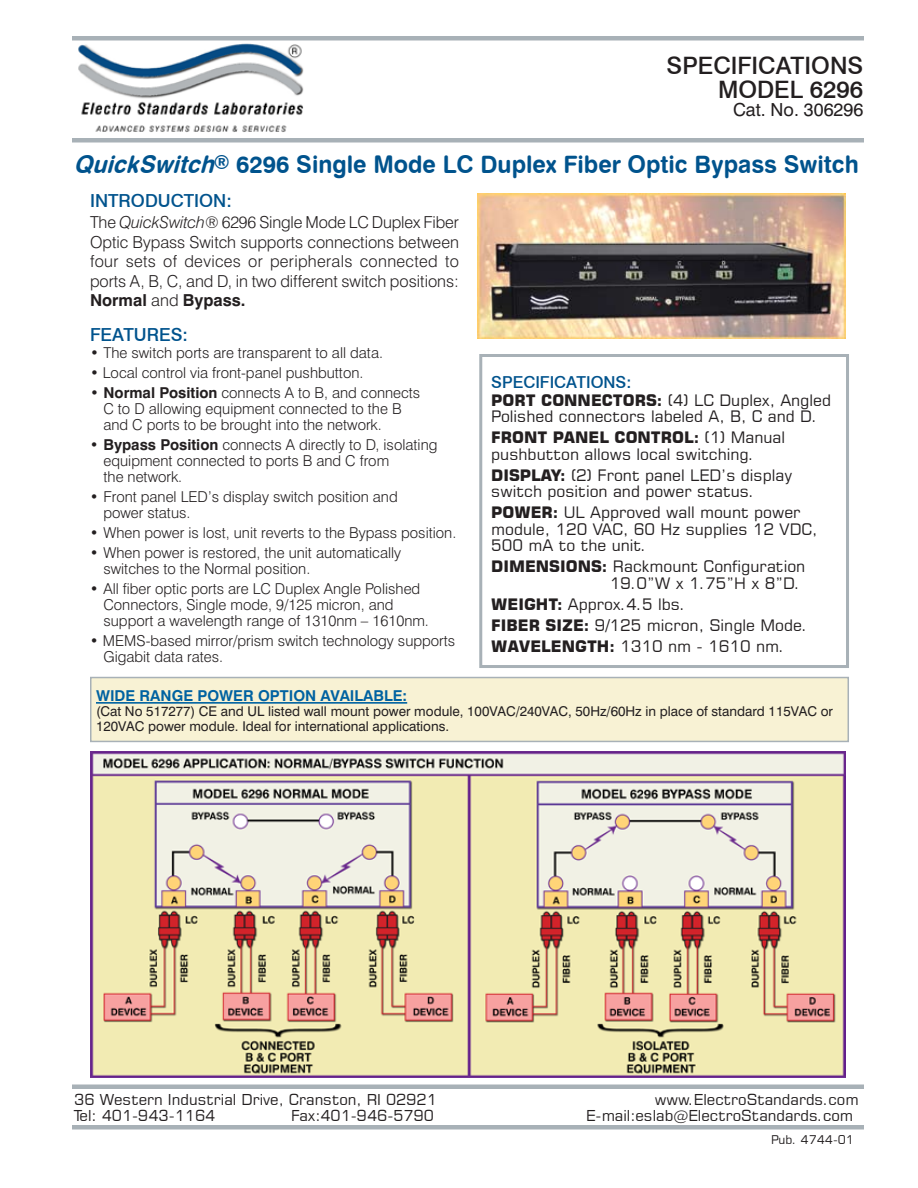
<style>
.page{position:relative;width:918px;height:1188px;background:#fff}
.page>*{position:absolute;margin:0;border:0;box-sizing:border-box;transform-origin:0 0}
.t1{font:24px "Swiss 721 BT Bold Rounded";color:#00538d}
.t2{font:500 24px/24px "Swiss 721 BT";color:#231f20;text-align:right}
.t3{font:500 18px "Swiss 721 BT";color:#00538d}
.t4{font:18px "Swiss 721 BT";color:#231f20}
.t5{font:300 16.5px/19.5px "Swiss 721 BT";color:#231f20;text-align:justify}
.t6{font:500 16.5px "Swiss 721 BT";color:#00538d}
.t7{font:15.75px/16.5px "Square 721 BT";color:#231f20}
.t8{font:300 15px/15.8px "Swiss 721 BT";color:#231f20}
.t9{font:15px "Square 721 BT";color:#231f20}
.t10{font:700 15px "Swiss 721 BT";color:#0062a1}
.t11{font:13.5px/15px "Swiss 721 BT";color:#231f20}
.t12{font:12px "Square 721 BT";color:#231f20}
.s1{font-style:italic}
.s2{font-weight:700}
</style>
<div class="page">
<div style="left:479px;top:354px;width:370px;height:314px;border:3px solid #a8b1b7"></div>
<div style="left:91px;top:678px;width:757px;height:63px;background:#f8f2d4"></div>
<hr style="left:96px;top:702px;width:311px;height:2px;background:#0062a1">
<div style="left:90px;top:677px;width:759px;height:65px;border:2px solid #a8b1b7"></div>
<img style="left:477px;top:194px;width:369px;height:145px">
<img style="left:90px;top:751px;width:756px;height:327px">
<img style="left:78px;top:43px;width:226px;height:90px">
<hr style="left:72px;top:36px;width:792px;height:4px;background:#a8b1b7">
<hr style="left:72px;top:138px;width:792px;height:4px;background:#a8b1b7">
<div style="left:72px;top:1125px;width:792px;height:5px;background:#a8b1b7"></div>
<div style="left:72px;top:1084px;width:792px;height:5px;background:#a8b1b7"></div>
<h1 class="t2" style="left:667px;top:53px;width:198px">SPECIFICATIONS<br>MODEL 6296</h1>
<p class="t4" style="left:733px;top:99px;width:132px">Cat. No. 306296</p>
<h1 class="t1" style="left:74px;top:150px;width:787px"><span class="s1">QuickSwitch</span><sup>®</sup> 6296 Single Mode LC Duplex Fiber Optic Bypass Switch</h1>
<p class="t3" style="left:90px;top:190px;width:143px">INTRODUCTION:</p>
<p class="t5" style="left:90px;top:212px;width:371px">The <span class="s1">QuickSwitch</span>® 6296 Single Mode LC Duplex Fiber Optic Bypass Switch supports connections between four sets of devices or peripherals connected to ports A, B, C, and D, in two different switch positions:<br><span class="s2">Normal</span> and <span class="s2">Bypass.</span></p>
<p class="t3" style="left:90px;top:323px;width:99px">FEATURES:</p>
<p class="t8" style="left:90px;top:345px;width:295px">• The switch ports are transparent to all data.</p>
<p class="t8" style="left:90px;top:365px;width:275px">• Local control via front-panel pushbutton.</p>
<p class="t8" style="left:103px;top:385px;width:318px;text-indent:-13px">• <span class="s2">Normal Position</span> connects A to B, and connects<br>C to D allowing equipment connected to the B and C ports to be brought into the network.</p>
<p class="t8" style="left:103px;top:437px;width:335px;text-indent:-14px">• <span class="s2">Bypass Position</span> connects A directly to D, isolating equipment connected to ports B and C from<br>the network.</p>
<p class="t8" style="left:103px;top:489px;width:296px;text-indent:-13px">• Front panel LED’s display switch position and power status.</p>
<p class="t8" style="left:90px;top:525px;width:368px">• When power is lost, unit reverts to the Bypass position.</p>
<p class="t8" style="left:103px;top:545px;width:299px;text-indent:-14px">• When power is restored, the unit automatically switches to the Normal position.</p>
<p class="t8" style="left:103px;top:581px;width:327px;text-indent:-14px">• All fiber optic ports are LC Duplex Angle Polished<br>Connectors, Single mode, 9/125 micron, and support a wavelength range of 1310nm – 1610nm.</p>
<p class="t8" style="left:103px;top:633px;width:353px;text-indent:-13px">• MEMS-based mirror/prism switch technology supports<br>Gigabit data rates.</p>
<p class="t6" style="left:491px;top:372px;width:142px">SPECIFICATIONS:</p>
<p class="t7" style="left:491px;top:391px;width:341px"><span class="s2">PORT CONNECTORS:</span> (4) LC Duplex, Angled<br>Polished connectors labeled A, B, C and D.</p>
<p class="t7" style="left:491px;top:429px;width:295px"><span class="s2">FRONT PANEL CONTROL:</span> (1) Manual pushbutton allows local switching.</p>
<p class="t7" style="left:491px;top:466px;width:302px"><span class="s2">DISPLAY:</span> (2) Front panel LED’s display switch position and power status.</p>
<p class="t7" style="left:491px;top:504px;width:328px"><span class="s2">POWER:</span> UL Approved wall mount power module, 120 VAC, 60 Hz supplies 12 VDC,<br>500 mA to the unit.</p>
<p class="t7" style="left:610px;top:558px;width:197px;text-indent:-119px"><span class="s2">DIMENSIONS:</span> Rackmount Configuration<br>19.0”W x 1.75”H x 8”D.</p>
<p class="t7" style="left:491px;top:593px;width:318px;line-height:21px"><span class="s2">WEIGHT:</span> Approx.4.5 lbs.<br><span class="s2">FIBER SIZE:</span> 9/125 micron, Single Mode.<br><span class="s2">WAVELENGTH:</span> 1310 nm - 1610 nm.</p>
<p class="t10" style="left:96px;top:687px;width:313px">WIDE RANGE POWER OPTION AVAILABLE:</p>
<p class="t11" style="left:96px;top:704px;width:739px">(Cat No 517277) CE and UL listed wall mount power module, 100VAC/240VAC, 50Hz/60Hz in place of standard 115VAC or<br>120VAC power module. Ideal for international applications.</p>
<p class="t9" style="left:74px;top:1090px;width:364px">36 Western Industrial Drive, Cranston, RI 02921</p>
<p class="t9" style="left:655px;top:1090px;width:205px">www.ElectroStandards.com</p>
<p class="t9" style="left:74px;top:1107px;width:143px">Tel: 401-943-1164</p>
<p class="t9" style="left:291px;top:1107px;width:144px">Fax:401-946-5790</p>
<p class="t9" style="left:586px;top:1107px;width:269px">E-mail:eslab@ElectroStandards.com</p>
<p class="t12" style="left:771px;top:1132px;width:85px">Pub. 4744-01</p>
</div>
